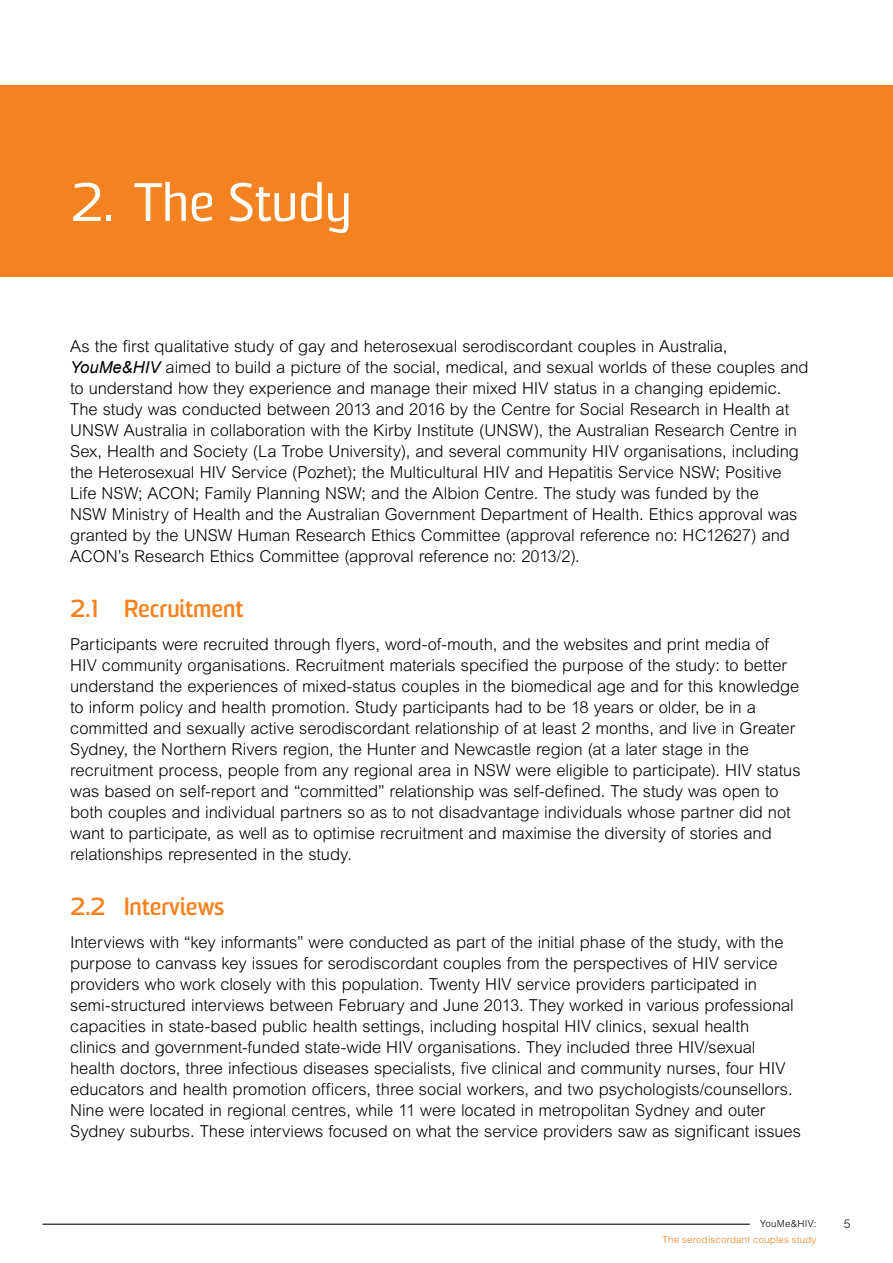
<style>
.page{position:relative;width:893px;height:1263px;background:#fff}
.page>*{position:absolute;margin:0;border:0;box-sizing:border-box;transform-origin:0 0}
.t1{font:52.5px "Sommet";color:#fff}
.t2{font:700 24px "Sommet";color:#f58220}
.t3{font:300 16.5px/21px "Arial MT Std";color:#000}
.t4{font:300 12px "Arial MT Std";color:#000}
.t5{font:300 9.75px "Arial MT Std";letter-spacing:.02em;color:#f58220}
.t6{font:300 9.75px "Arial MT Std";letter-spacing:.02em;color:#000}
.s1{font-family:"Arial";font-weight:400;font-style:italic}
</style>
<div class="page">
<hr style="left:43px;top:1224px;width:707px;height:1px;background:#000">
<div style="left:0;top:85px;width:893px;height:191px;background:#f58220"></div>
<h1 class="t1" style="left:70px;top:170px;width:283px">2. The Study</h1>
<p class="t3" style="left:70px;top:336px;width:740px">As the first qualitative study of gay and heterosexual serodiscordant couples in Australia, <span class="s1">YouMe&amp;HIV</span> aimed to build a picture of the social, medical, and sexual worlds of these couples and to understand how they experience and manage their mixed HIV status in a changing epidemic.<br>The study was conducted between 2013 and 2016 by the Centre for Social Research in Health at UNSW Australia in collaboration with the Kirby Institute (UNSW), the Australian Research Centre in Sex, Health and Society (La Trobe University), and several community HIV organisations, including the Heterosexual HIV Service (Pozhet); the Multicultural HIV and Hepatitis Service NSW; Positive Life NSW; ACON; Family Planning NSW; and the Albion Centre. The study was funded by the<br>NSW Ministry of Health and the Australian Government Department of Health. Ethics approval was granted by the UNSW Human Research Ethics Committee (approval reference no: HC12627) and ACON’s Research Ethics Committee (approval reference no: 2013/2).</p>
<h2 class="t2" style="left:70px;top:593px;width:175px">2.1 Recruitment</h2>
<p class="t3" style="left:70px;top:634px;width:732px">Participants were recruited through flyers, word-of-mouth, and the websites and print media of<br>HIV community organisations. Recruitment materials specified the purpose of the study: to better understand the experiences of mixed-status couples in the biomedical age and for this knowledge to inform policy and health promotion. Study participants had to be 18 years or older, be in a committed and sexually active serodiscordant relationship of at least 2 months, and live in Greater Sydney, the Northern Rivers region, the Hunter and Newcastle region (at a later stage in the recruitment process, people from any regional area in NSW were eligible to participate). HIV status was based on self-report and “committed” relationship was self-defined. The study was open to both couples and individual partners so as to not disadvantage individuals whose partner did not want to participate, as well as to optimise recruitment and maximise the diversity of stories and relationships represented in the study.</p>
<h2 class="t2" style="left:70px;top:891px;width:156px">2.2 Interviews</h2>
<p class="t3" style="left:70px;top:932px;width:732px">Interviews with “key informants” were conducted as part of the initial phase of the study, with the purpose to canvass key issues for serodiscordant couples from the perspectives of HIV service providers who work closely with this population. Twenty HIV service providers participated in semi-structured interviews between February and June 2013. They worked in various professional capacities in state-based public health settings, including hospital HIV clinics, sexual health<br>clinics and government-funded state-wide HIV organisations. They included three HIV/sexual health doctors, three infectious diseases specialists, five clinical and community nurses, four HIV educators and health promotion officers, three social workers, and two psychologists/counsellors.<br>Nine were located in regional centres, while 11 were located in metropolitan Sydney and outer Sydney suburbs. These interviews focused on what the service providers saw as significant issues</p>
<p class="t6" style="left:760px;top:1218px;width:58px">YouMe&amp;HIV:</p>
<p class="t5" style="left:662px;top:1233px;width:155px">The serodiscordant couples study</p>
<p class="t4" style="left:844px;top:1217px;width:8px">5</p>
</div>
